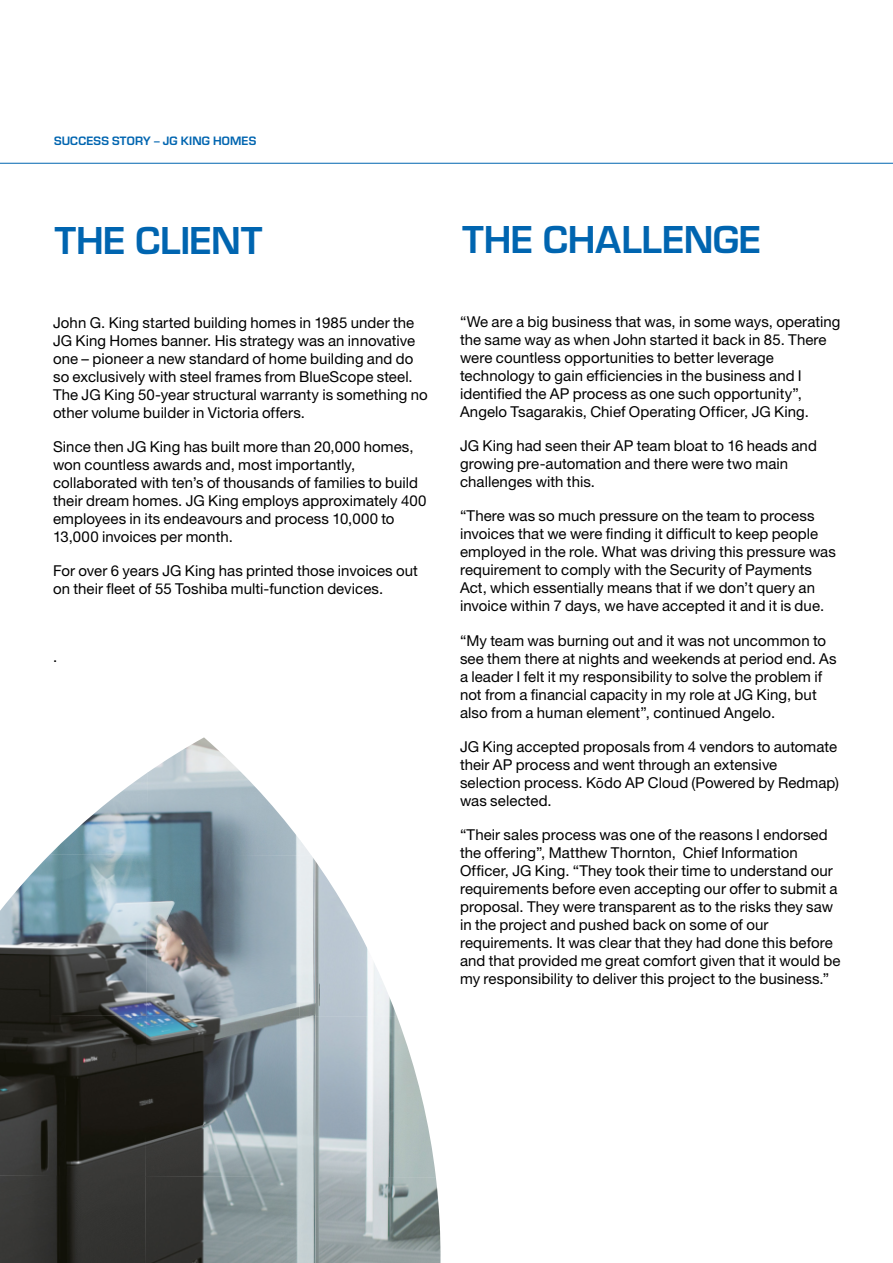
<style>
.page{position:relative;width:893px;height:1263px;background:#fff}
.page>*{position:absolute;margin:0;border:0;box-sizing:border-box;transform-origin:0 0}
.t1{font:600 36px "Eurostile LT Std";letter-spacing:-.01em;color:#0065b0}
.t2{font:15px/18px "Helvetica Neue LT Std";letter-spacing:.005em;color:#000}
.t3{font:600 11.25px "Eurostile LT Std";letter-spacing:.015em;color:#0065b0}
.s1{font-family:"Toshiba Sans"}
</style>
<div class="page">
<hr style="left:0;top:163px;width:893px;height:1px;background:#0065b0">
<img style="left:50px;top:773px;width:97px;height:81px">
<img style="left:147px;top:737px;width:153px;height:117px">
<img style="left:300px;top:840px;width:10px;height:14px">
<img style="left:0;top:854px;width:397px;height:161px">
<img style="left:0;top:1015px;width:145px;height:248px">
<img style="left:145px;top:1015px;width:291px;height:161px">
<img style="left:145px;top:1176px;width:296px;height:87px">
<p class="t3" style="left:54px;top:134px;width:204px">SUCCESS STORY – JG KING HOMES</p>
<h1 class="t1" style="left:55px;top:218px;width:209px">THE CLIENT</h1>
<h1 class="t1" style="left:463px;top:218px;width:300px">THE CHALLENGE</h1>
<p class="t2" style="left:53px;top:313px;width:376px">John G. King started building homes in 1985 under the JG King Homes banner. His strategy was an innovative one – pioneer a new standard of home building and do so exclusively with steel frames from BlueScope steel.<br>The JG King 50-year structural warranty is something no other volume builder in Victoria offers.</p>
<p class="t2" style="left:53px;top:437px;width:375px">Since then JG King has built more than 20,000 homes, won countless awards and, most importantly, collaborated with ten’s of thousands of families to build their dream homes. JG King employs approximately 400 employees in its endeavours and process 10,000 to 13,000 invoices per month.</p>
<p class="t2" style="left:53px;top:561px;width:366px">For over 6 years JG King has printed those invoices out on their fleet of 55 Toshiba multi-function devices.</p>
<p class="t2" style="left:53px;top:648px;width:6px">.</p>
<p class="t2" style="left:460px;top:312px;width:382px">“We are a big business that was, in some ways, operating the same way as when John started it back in 85. There were countless opportunities to better leverage technology to gain efficiencies in the business and I identified the AP process as one such opportunity”, Angelo Tsagarakis, Chief Operating Officer, JG King.</p>
<p class="t2" style="left:460px;top:436px;width:358px">JG King had seen their AP team bloat to 16 heads and growing pre-automation and there were two main challenges with this.</p>
<p class="t2" style="left:460px;top:507px;width:377px">“There was so much pressure on the team to process invoices that we were finding it difficult to keep people employed in the role. What was driving this pressure was requirement to comply with the Security of Payments Act, which essentially means that if we don’t query an invoice within 7 days, we have accepted it and it is due.</p>
<p class="t2" style="left:460px;top:631px;width:378px">“My team was burning out and it was not uncommon to see them there at nights and weekends at period end. As a leader I felt it my responsibility to solve the problem if not from a financial capacity in my role at JG King, but also from a human element”, continued Angelo.</p>
<p class="t2" style="left:460px;top:737px;width:381px">JG King accepted proposals from 4 vendors to automate their AP process and went through an extensive selection process. K<span class="s1">ō</span>do AP Cloud (Powered by Redmap) was selected.</p>
<p class="t2" style="left:460px;top:825px;width:382px">“Their sales process was one of the reasons I endorsed the offering”, Matthew Thornton, Chief Information Officer, JG King. “They took their time to understand our requirements before even accepting our offer to submit a proposal. They were transparent as to the risks they saw in the project and pushed back on some of our requirements. It was clear that they had done this before and that provided me great comfort given that it would be my responsibility to deliver this project to the business.”</p>
</div>
